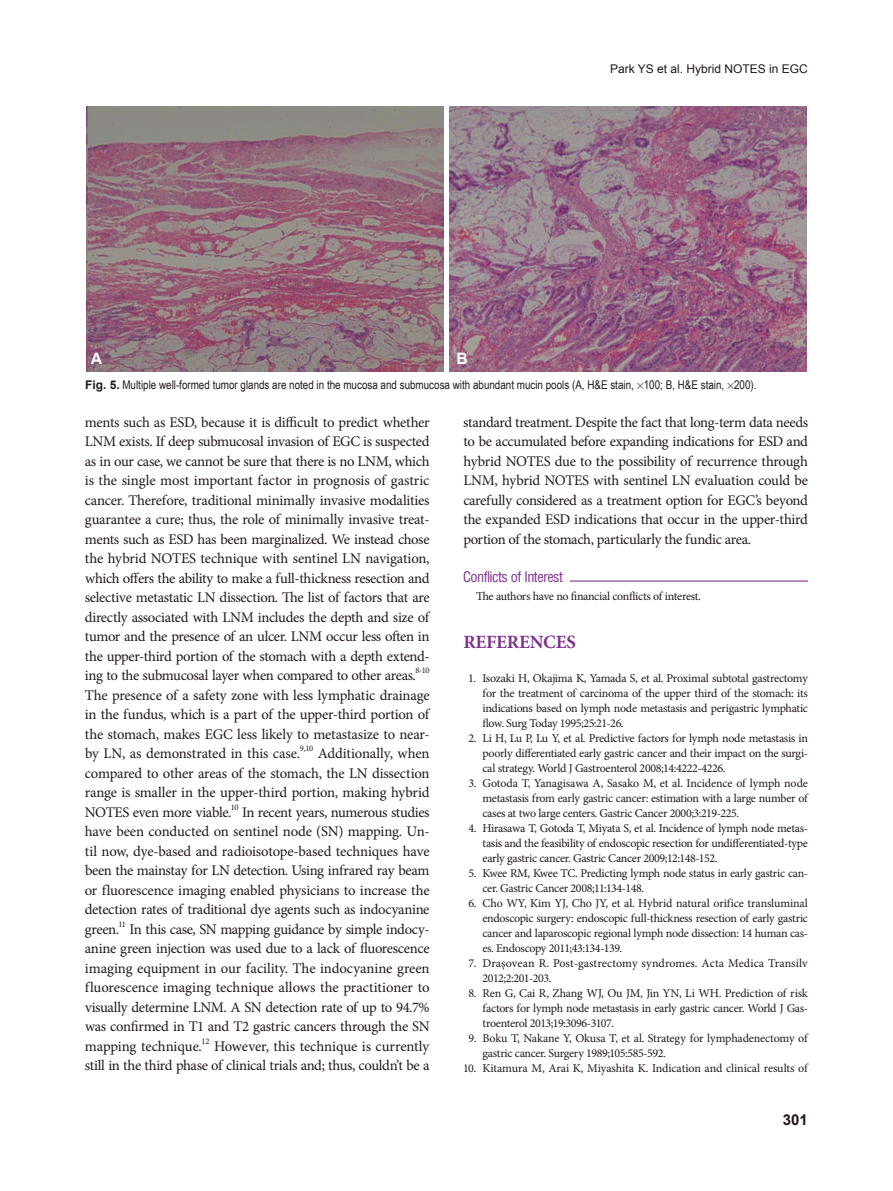
<style>
.page{position:relative;width:893px;height:1191px;background:#fff}
.page>*{position:absolute;margin:0;border:0;box-sizing:border-box;transform-origin:0 0}
.타이틀_서론{font:700 18.75px "Minion Pro";letter-spacing:-.015em;color:#7e328e}
.t1{font:700 15.75px "Arial";color:#fff}
.t2{font:700 15px "Arial";color:#231916}
.본문{font:14.7px/19.5px "Minion Pro";letter-spacing:-.02em;color:#231916;text-align:justify}
.confilcts{font:condensed 14.25px "Helvetica LT Std";letter-spacing:-.035em;color:#7e328e}
.참고문헌{font:12px/15px "Minion Pro";letter-spacing:-.025em;color:#231916;text-align:justify}
.그림_타이틀{font:12px "Arial Narrow";color:#231916}
.참고문헌-2{font:12px/15px "Minion Pro";letter-spacing:.005em;color:#231916}
.con-본문{font:12px "Minion Pro";letter-spacing:-.03em;color:#231916}
.t3{font:12px "Arial";color:#231916}
.본문-2{font:8.55px "Minion Pro";letter-spacing:-.05em;color:#231916}
.s1{font-family:"Arial";font-weight:700}
.s2{font-family:"Myriad Pro";font-weight:300}
</style>
<div class="page">
<hr style="left:570px;top:580px;width:238px;height:1px;background:#7e328e">
<img style="left:87px;top:106px;width:357px;height:265px">
<img style="left:449px;top:106px;width:358px;height:265px">
<p class="t1" style="left:91px;top:348px;width:13px">A</p>
<p class="t1" style="left:456px;top:348px;width:13px">B</p>
<p class="t3" style="left:610px;top:61px;width:199px">Park YS et al. Hybrid NOTES in EGC</p>
<p class="그림_타이틀" style="left:85px;top:376px;width:673px"><span class="s1">Fig. 5.</span> Multiple well-formed tumor glands are noted in the mucosa and submucosa with abundant mucin pools (A, H&amp;E stain, <span class="s2">×</span>100; B, H&amp;E stain, <span class="s2">×</span>200).</p>
<p class="본문" style="left:85px;top:412px;width:346px">ments such as ESD, because it is difficult to predict whether LNM exists. If deep submucosal invasion of EGC is suspected as in our case, we cannot be sure that there is no LNM, which is the single most important factor in prognosis of gastric cancer. Therefore, traditional minimally invasive modalities guarantee a cure; thus, the role of minimally invasive treat&shy;ments such as ESD has been marginalized. We instead chose the hybrid NOTES technique with sentinel LN navigation, which offers the ability to make a full-thickness resection and selective metastatic LN dissection. The list of factors that are directly associated with LNM includes the depth and size of tumor and the presence of an ulcer. LNM occur less often in the upper-third portion of the stomach with a depth extend&shy;ing to the submucosal layer when compared to other areas.</p>
<p class="본문-2" style="left:415px;top:665px;width:16px">8-10</p>
<p class="본문" style="left:85px;top:685px;width:346px">The presence of a safety zone with less lymphatic drainage in the fundus, which is a part of the upper-third portion of the stomach, makes EGC less likely to metastasize to near&shy;by LN, as demonstrated in this case.</p>
<p class="본문-2" style="left:300px;top:743px;width:15px">9,10</p>
<p class="본문" style="left:85px;top:744px;width:346px;text-indent:233px">Additionally, when compared to other areas of the stomach, the LN dissection range is smaller in the upper-third portion, making hybrid NOTES even more viable.</p>
<p class="본문-2" style="left:231px;top:801px;width:9px">10</p>
<p class="본문" style="left:85px;top:802px;width:346px;text-indent:157px">In recent years, numerous studies have been conducted on sentinel node (SN) mapping. Un&shy;til now, dye-based and radioisotope-based techniques have been the mainstay for LN detection. Using infrared ray beam or fluorescence imaging enabled physicians to increase the detection rates of traditional dye agents such as indocyanine green.</p>
<p class="본문-2" style="left:118px;top:918px;width:9px">11</p>
<p class="본문" style="left:85px;top:919px;width:346px;text-indent:45px">In this case, SN mapping guidance by simple indocy&shy;anine green injection was used due to a lack of fluorescence imaging equipment in our facility. The indocyanine green fluorescence imaging technique allows the practitioner to visually determine LNM. A SN detection rate of up to 94.7% was confirmed in T1 and T2 gastric cancers through the SN mapping technique.</p>
<p class="본문-2" style="left:202px;top:1035px;width:9px">12</p>
<p class="본문" style="left:85px;top:1036px;width:346px;text-align:right">However, this technique is currently<br>still in the third phase of clinical trials and; thus, couldn’t be a</p>
<p class="본문" style="left:463px;top:412px;width:346px">standard treatment. Despite the fact that long-term data needs to be accumulated before expanding indications for ESD and hybrid NOTES due to the possibility of recurrence through LNM, hybrid NOTES with sentinel LN evaluation could be carefully considered as a treatment option for EGC’s beyond the expanded ESD indications that occur in the upper-third portion of the stomach, particularly the fundic area.</p>
<p class="confilcts" style="left:463px;top:568px;width:101px">Conflicts of Interest</p>
<p class="con-본문" style="left:476px;top:588px;width:226px">The authors have no financial conflicts of interest.</p>
<p class="타이틀_서론" style="left:463px;top:629px;width:114px">REFERENCES</p>
<p class="참고문헌" style="left:482px;top:670px;width:327px;text-indent:-14px">1. Isozaki H, Okajima K, Yamada S, et al. Proximal subtotal gastrectomy for the treatment of carcinoma of the upper third of the stomach: its indications based on lymph node metastasis and perigastric lymphatic flow. Surg Today 1995;25:21-26.</p>
<p class="참고문헌" style="left:482px;top:730px;width:327px;text-indent:-14px">2. Li H, Lu P, Lu Y, et al. Predictive factors for lymph node metastasis in poorly differentiated early gastric cancer and their impact on the surgi&shy;cal strategy. World J Gastroenterol 2008;14:4222-4226.</p>
<p class="참고문헌" style="left:482px;top:775px;width:327px;text-indent:-14px">3. Gotoda T, Yanagisawa A, Sasako M, et al. Incidence of lymph node metastasis from early gastric cancer: estimation with a large number of cases at two large centers. Gastric Cancer 2000;3:219-225.</p>
<p class="참고문헌" style="left:482px;top:820px;width:327px;text-indent:-14px">4. Hirasawa T, Gotoda T, Miyata S, et al. Incidence of lymph node metas&shy;tasis and the feasibility of endoscopic resection for undifferentiated-type early gastric cancer. Gastric Cancer 2009;12:148-152.</p>
<p class="참고문헌" style="left:482px;top:865px;width:327px;text-indent:-14px">5. Kwee RM, Kwee TC. Predicting lymph node status in early gastric can&shy;cer. Gastric Cancer 2008;11:134-148.</p>
<p class="참고문헌" style="left:482px;top:895px;width:327px;text-indent:-14px">6. Cho WY, Kim YJ, Cho JY, et al. Hybrid natural orifice transluminal endoscopic surgery: endoscopic full-thickness resection of early gastric cancer and laparoscopic regional lymph node dissection: 14 human cas&shy;es. Endoscopy 2011;43:134-139.</p>
<p class="참고문헌-2" style="left:482px;top:955px;width:327px;text-indent:-14px">7. Draşovean R. Post-gastrectomy syndromes. Acta Medica Transilv<br>2012;2:201-203.</p>
<p class="참고문헌" style="left:483px;top:985px;width:327px;text-indent:-14px">8. Ren G, Cai R, Zhang WJ, Ou JM, Jin YN, Li WH. Prediction of risk factors for lymph node metastasis in early gastric cancer. World J Gas&shy;troenterol 2013;19:3096-3107.</p>
<p class="참고문헌" style="left:482px;top:1030px;width:327px;text-indent:-14px">9. Boku T, Nakane Y, Okusa T, et al. Strategy for lymphadenectomy of gastric cancer. Surgery 1989;105:585-592.</p>
<p class="참고문헌" style="left:463px;top:1060px;width:346px">10. Kitamura M, Arai K, Miyashita K. Indication and clinical results of</p>
<p class="t2" style="left:783px;top:1109px;width:27px">301</p>
</div>
